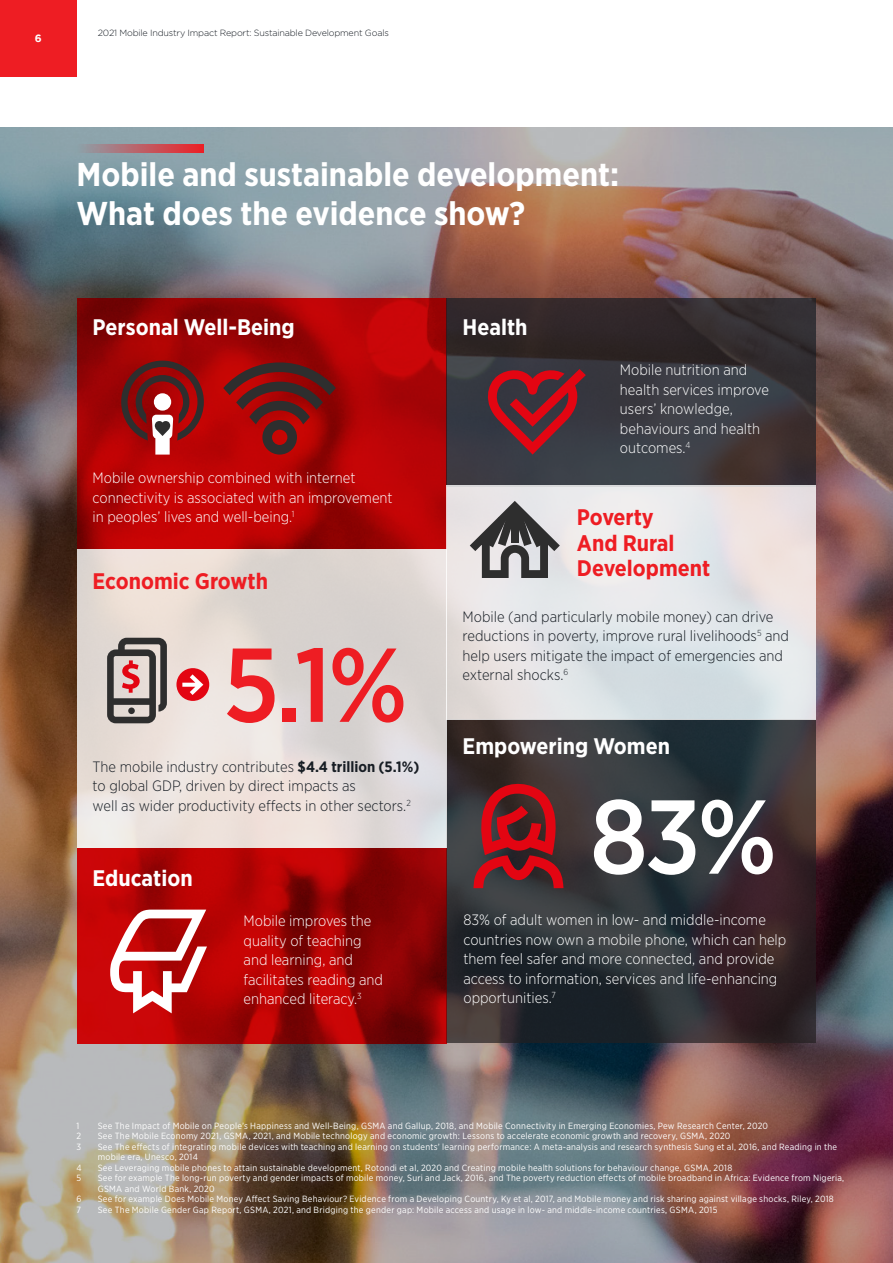
<style>
.page{position:relative;width:893px;height:1263px;background:#fff}
.page>*{position:absolute;margin:0;border:0;box-sizing:border-box;transform-origin:0 0}
.Body{font:500 104.7px "Gotham Narrow";color:#ee1d23}
.Body-2{font:500 104.7px "Gotham Narrow";color:#fff}
.Headline{font:700 33px/39px "Gotham Narrow";color:#fff}
.Body-3{font:700 22.5px "Gotham Narrow";color:#fff}
.Body-4{font:700 22.5px/25.5px "Gotham Narrow";color:#ee1d23}
.Body-5{font:300 15px/19.5px "Gotham Narrow";color:#fff}
.Body-6{font:300 15px/19.5px "Gotham Narrow";color:#171d24}
.t1{font:700 10.5px "Gotham";color:#fff}
.Footnote{font:9px/10.5px "Gotham Narrow";letter-spacing:.025em;color:#fff}
.Strapline{font:300 9px "Gotham";letter-spacing:-.02em;color:#171d24}
.s1{font-weight:700}
</style>
<div class="page">
<img style="left:0;top:128px;width:893px;height:1135px">
<svg style="left:77px;top:298px;width:369px;height:251px;background:#ad0304"></svg>
<svg style="left:446px;top:298px;width:370px;height:187px;background:#373337"></svg>
<svg style="left:446px;top:719px;width:370px;height:324px;background:#323035"></svg>
<svg style="left:77px;top:848px;width:369px;height:195px;background:#a40304"></svg>
<svg style="left:77px;top:549px;width:369px;height:299px;background:#e3dbd7"></svg>
<svg style="left:446px;top:485px;width:370px;height:234px;background:#e4e4e5"></svg>
<svg style="left:107px;top:638px;width:60px;height:85px;background:#8f7d7b"></svg>
<div style="left:176px;top:668px;width:33px;height:33px;background:#e30512;border-radius:50%"></div>
<svg style="left:182px;top:674px;width:21px;height:21px"></svg>
<svg style="left:110px;top:909px;width:97px;height:104px"></svg>
<svg style="left:482px;top:368px;width:104px;height:87px;background:#6e2832"></svg>
<svg style="left:470px;top:501px;width:90px;height:77px;background:#939293"></svg>
<svg style="left:468px;top:774px;width:96px;height:114px;background:#752227"></svg>
<svg style="left:121px;top:361px;width:83px;height:94px;background:#8f2829"></svg>
<svg style="left:223px;top:354px;width:113px;height:101px;background:#871010"></svg>
<svg style="left:76px;top:144px;width:128px;height:9px"></svg>
<div style="left:0;top:0;width:77px;height:77px;background:#ee1d23"></div>
<p class="t1" style="left:35px;top:32px;width:8px">6</p>
<p class="Strapline" style="left:98px;top:28px;width:293px">2021 Mobile Industry Impact Report: Sustainable Development Goals</p>
<p class="Headline" style="left:77px;top:155px;width:544px">Mobile and sustainable development:<br>What does the evidence show?</p>
<p class="Body-3" style="left:93px;top:313px;width:203px">Personal Well-Being</p>
<p class="Body-5" style="left:93px;top:468px;width:302px">Mobile ownership combined with internet connectivity is associated with an improvement in peoples’ lives and well-being.<sup>1</sup></p>
<p class="Body-4" style="left:93px;top:568px;width:177px">Economic Growth</p>
<p class="Body" style="left:223px;top:619px;width:186px">5.1%</p>
<p class="Body-6" style="left:93px;top:756px;width:328px">The mobile industry contributes <span class="s1">$4.4 trillion (5.1%) </span>to global GDP, driven by direct impacts as<br>well as wider productivity effects in other sectors.<sup>2</sup></p>
<p class="Body-3" style="left:93px;top:863px;width:102px">Education</p>
<p class="Body-3" style="left:463px;top:313px;width:67px">Health</p>
<p class="Body-5" style="left:620px;top:360px;width:150px">Mobile nutrition and health services improve users’ knowledge, behaviours and health outcomes.<sup>4</sup></p>
<p class="Body-4" style="left:577px;top:504px;width:135px">Poverty<br>And Rural<br>Development</p>
<p class="Body-6" style="left:463px;top:606px;width:328px">Mobile (and particularly mobile money) can drive reductions in poverty, improve rural livelihoods<sup>5</sup> and help users mitigate the impact of emergencies and external shocks.<sup>6</sup></p>
<p class="Body-3" style="left:463px;top:731px;width:209px">Empowering Women</p>
<p class="Body-2" style="left:590px;top:770px;width:189px">83%</p>
<p class="Body-5" style="left:244px;top:911px;width:141px">Mobile improves the quality of teaching and learning, and facilitates reading and enhanced literacy.<sup>3</sup></p>
<p class="Body-5" style="left:463px;top:910px;width:324px">83% of adult women in low- and middle-income countries now own a mobile phone, which can help them feel safer and more connected, and provide access to information, services and life-enhancing opportunities.<sup>7</sup></p>
<p class="Footnote" style="left:77px;top:1120px;width:4px">1</p>
<p class="Footnote" style="left:98px;top:1120px;width:672px">See The Impact of Mobile on People’s Happiness and Well-Being, GSMA and Gallup, 2018, and Mobile Connectivity in Emerging Economies, Pew Research Center, 2020</p>
<p class="Footnote" style="left:77px;top:1131px;width:6px">2</p>
<p class="Footnote" style="left:98px;top:1131px;width:634px">See The Mobile Economy 2021, GSMA, 2021, and Mobile technology and economic growth: Lessons to accelerate economic growth and recovery, GSMA, 2020</p>
<p class="Footnote" style="left:77px;top:1141px;width:6px">3</p>
<p class="Footnote" style="left:98px;top:1141px;width:741px">See The effects of integrating mobile devices with teaching and learning on students’ learning performance: A meta-analysis and research synthesis Sung et al, 2016, and Reading in the mobile era, Unesco, 2014</p>
<p class="Footnote" style="left:77px;top:1162px;width:7px">4</p>
<p class="Footnote" style="left:98px;top:1162px;width:636px">See Leveraging mobile phones to attain sustainable development, Rotondi et al, 2020 and Creating mobile health solutions for behaviour change, GSMA, 2018</p>
<p class="Footnote" style="left:77px;top:1173px;width:6px">5</p>
<p class="Footnote" style="left:98px;top:1173px;width:748px">See for example The long-run poverty and gender impacts of mobile money, Suri and Jack, 2016, and The poverty reduction effects of mobile broadband in Africa: Evidence from Nigeria,<br>GSMA and World Bank, 2020</p>
<p class="Footnote" style="left:77px;top:1194px;width:7px">6</p>
<p class="Footnote" style="left:98px;top:1194px;width:737px">See for example Does Mobile Money Affect Saving Behaviour? Evidence from a Developing Country, Ky et al, 2017, and Mobile money and risk sharing against village shocks, Riley, 2018</p>
<p class="Footnote" style="left:77px;top:1204px;width:6px">7</p>
<p class="Footnote" style="left:98px;top:1204px;width:621px">See The Mobile Gender Gap Report, GSMA, 2021, and Bridging the gender gap: Mobile access and usage in low- and middle-income countries, GSMA, 2015</p>
</div>
